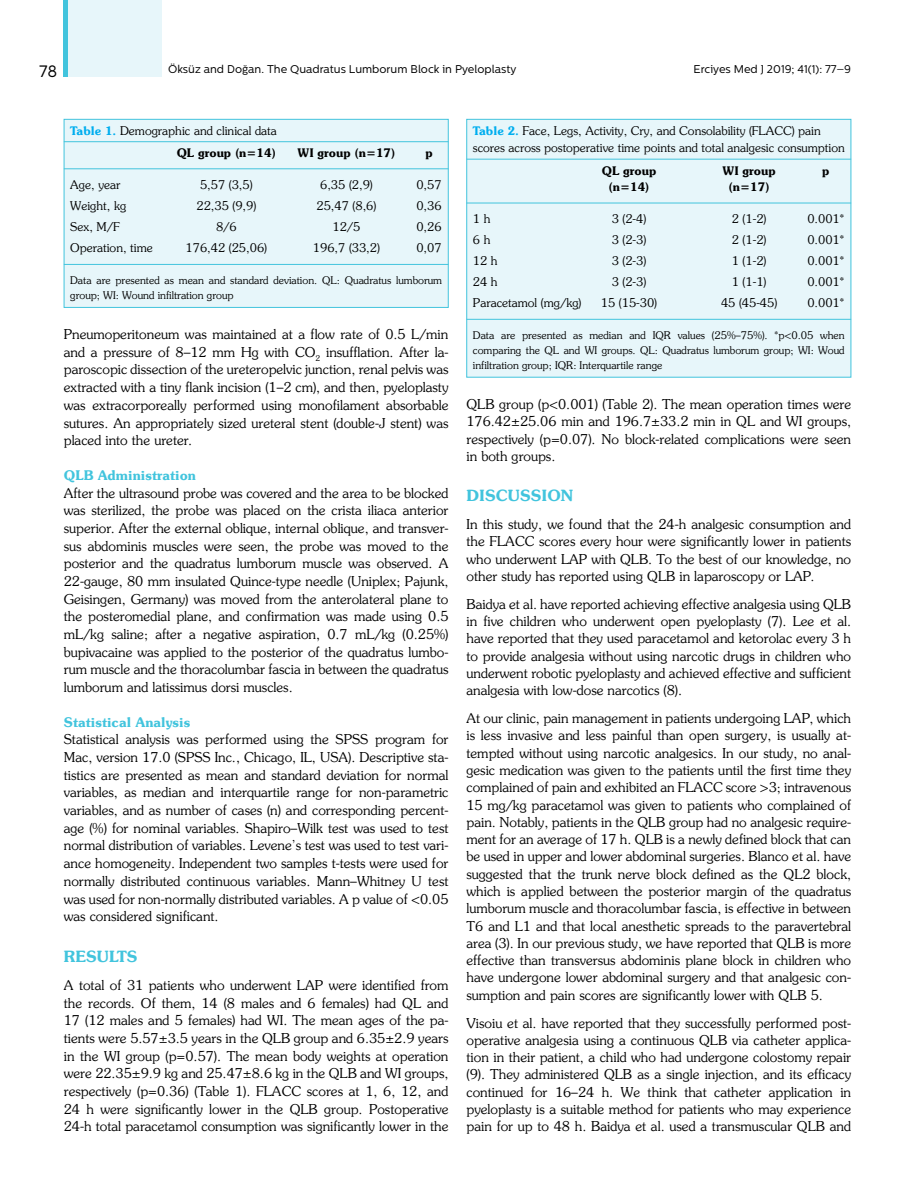
<style>
.page{position:relative;width:915px;height:1191px;background:#fff}
.page>*{position:absolute;margin:0;border:0;box-sizing:border-box;transform-origin:0 0}
.t1{font:16.5px "Centrale Sans";color:#000}
.t2{font:700 15.75px "Souvenir";color:#42c4dd}
.t3{font:13.5px/17.7px "Souvenir";color:#000;text-align:justify}
.t4{font:700 13.5px "Souvenir";color:#42c4dd}
.t5{font:12px/17.2px "Souvenir";color:#000}
.t6{font:700 12px "Souvenir";color:#000}
.t7{font:11.25px "Centrale Sans";color:#000}
.t8{font:10.5px/15px "Souvenir";color:#000;text-align:justify}
.s1{font-weight:700;color:#00aeef}
.s2{font-weight:700}
</style>
<div class="page">
<div style="left:64px;top:0;width:98px;height:77px;background:#e7f6fa"></div>
<hr style="left:64px;top:0;width:4px;height:77px;background:#42c4dd">
<div style="left:466px;top:119px;width:384px;height:258px;background:#e7f6fa;border:1px solid #42c4dd"></div>
<hr style="left:466px;top:159px;width:384px;height:1px;background:#42c4dd">
<hr style="left:466px;top:319px;width:384px;height:1px;background:#42c4dd">
<hr style="left:466px;top:203px;width:384px;height:1px;background:#42c4dd">
<div style="left:64px;top:119px;width:384px;height:189px;background:#e7f6fa;border:1px solid #42c4dd"></div>
<hr style="left:64px;top:141px;width:384px;height:1px;background:#42c4dd">
<hr style="left:64px;top:264px;width:384px;height:1px;background:#42c4dd">
<hr style="left:64px;top:168px;width:384px;height:1px;background:#42c4dd">
<p class="t1" style="left:39px;top:61px;width:20px">78</p>
<p class="t7" style="left:168px;top:62px;width:349px">Öksüz and Doğan. The Quadratus Lumborum Block in Pyeloplasty</p>
<p class="t7" style="left:693px;top:62px;width:159px">Erciyes Med J 2019; 41(1): 77–9</p>
<p class="t5" style="left:70px;top:119px;width:208px;line-height:22.8px;text-align:right"><span class="s1">Table 1.</span> Demographic and clinical data<br><span class="s2">QL group (n=14)</span></p>
<p class="t6" style="left:297px;top:146px;width:99px">WI group (n=17)</p>
<p class="t6" style="left:425px;top:146px;width:9px">p</p>
<p class="t5" style="left:70px;top:176px;width:52px">Age, year</p>
<p class="t5" style="left:200px;top:176px;width:54px">5,57 (3,5)</p>
<p class="t5" style="left:320px;top:176px;width:54px">6,35 (2,9)</p>
<p class="t5" style="left:416px;top:176px;width:27px">0,57</p>
<p class="t5" style="left:70px;top:197px;width:57px">Weight, kg</p>
<p class="t5" style="left:196px;top:197px;width:61px">22,35 (9,9)</p>
<p class="t5" style="left:316px;top:197px;width:61px">25,47 (8,6)</p>
<p class="t5" style="left:416px;top:197px;width:27px">0,36</p>
<p class="t5" style="left:70px;top:218px;width:51px">Sex, M/F</p>
<p class="t5" style="left:216px;top:218px;width:22px">8/6</p>
<p class="t5" style="left:332px;top:218px;width:29px">12/5</p>
<p class="t5" style="left:416px;top:218px;width:27px">0,26</p>
<p class="t5" style="left:70px;top:239px;width:84px">Operation, time</p>
<p class="t5" style="left:185px;top:239px;width:83px">176,42 (25,06)</p>
<p class="t5" style="left:313px;top:239px;width:68px">196,7 (33,2)</p>
<p class="t5" style="left:416px;top:239px;width:27px">0,07</p>
<p class="t8" style="left:70px;top:273px;width:373px">Data are presented as mean and standard deviation. QL: Quadratus lumborum group; WI: Wound infiltration group</p>
<p class="t3" style="left:64px;top:325px;width:386px">Pneumoperitoneum was maintained at a flow rate of 0.5 L/min and a pressure of 8–12 mm Hg with CO<sub>2</sub> insufflation. After la&shy;paroscopic dissection of the ureteropelvic junction, renal pelvis was extracted with a tiny flank incision (1–2 cm), and then, pyeloplasty was extracorporeally performed using monofilament absorbable sutures. An appropriately sized ureteral stent (double-J stent) was placed into the ureter.</p>
<p class="t4" style="left:64px;top:466px;width:134px">QLB Administration</p>
<p class="t3" style="left:64px;top:484px;width:386px">After the ultrasound probe was covered and the area to be blocked was sterilized, the probe was placed on the crista iliaca anterior superior. After the external oblique, internal oblique, and transver&shy;sus abdominis muscles were seen, the probe was moved to the posterior and the quadratus lumborum muscle was observed. A 22-gauge, 80 mm insulated Quince-type needle (Uniplex; Pajunk, Geisingen, Germany) was moved from the anterolateral plane to the posteromedial plane, and confirmation was made using 0.5 mL/kg saline; after a negative aspiration, 0.7 mL/kg (0.25%) bupivacaine was applied to the posterior of the quadratus lumbo&shy;rum muscle and the thoracolumbar fascia in between the quadratus lumborum and latissimus dorsi muscles.</p>
<p class="t4" style="left:64px;top:713px;width:128px">Statistical Analysis</p>
<p class="t3" style="left:64px;top:730px;width:386px">Statistical analysis was performed using the SPSS program for Mac, version 17.0 (SPSS Inc., Chicago, IL, USA). Descriptive sta&shy;tistics are presented as mean and standard deviation for normal variables, as median and interquartile range for non-parametric variables, and as number of cases (n) and corresponding percent&shy;age (%) for nominal variables. Shapiro–Wilk test was used to test normal distribution of variables. Levene’s test was used to test vari&shy;ance homogeneity. Independent two samples t-tests were used for normally distributed continuous variables. Mann–Whitney U test was used for non-normally distributed variables. A p value of &lt;0.05 was considered significant.</p>
<p class="t2" style="left:64px;top:946px;width:75px">RESULTS</p>
<p class="t3" style="left:64px;top:976px;width:386px">A total of 31 patients who underwent LAP were identified from the records. Of them, 14 (8 males and 6 females) had QL and 17 (12 males and 5 females) had WI. The mean ages of the pa&shy;tients were 5.57±3.5 years in the QLB group and 6.35±2.9 years in the WI group (p=0.57). The mean body weights at operation were 22.35±9.9 kg and 25.47±8.6 kg in the QLB and WI groups, respectively (p=0.36) (Table 1). FLACC scores at 1, 6, 12, and 24 h were significantly lower in the QLB group. Postoperative 24-h total paracetamol consumption was significantly lower in the</p>
<p class="t5" style="left:472px;top:122px;width:373px"><span class="s1">Table 2.</span> Face, Legs, Activity, Cry, and Consolability (FLACC) pain scores across postoperative time points and total analgesic consumption</p>
<p class="t6" style="left:601px;top:163px;width:56px">QL group</p>
<p class="t6" style="left:722px;top:163px;width:55px">WI group</p>
<p class="t6" style="left:821px;top:163px;width:9px">p</p>
<p class="t6" style="left:608px;top:179px;width:42px">(n=14)</p>
<p class="t6" style="left:728px;top:179px;width:42px">(n=17)</p>
<p class="t5" style="left:472px;top:210px;width:19px">1 h</p>
<p class="t5" style="left:611px;top:210px;width:36px">3 (2-4)</p>
<p class="t5" style="left:731px;top:210px;width:36px">2 (1-2)</p>
<p class="t5" style="left:807px;top:210px;width:38px">0.001*</p>
<p class="t5" style="left:472px;top:231px;width:19px">6 h</p>
<p class="t5" style="left:611px;top:231px;width:36px">3 (2-3)</p>
<p class="t5" style="left:731px;top:231px;width:36px">2 (1-2)</p>
<p class="t5" style="left:807px;top:231px;width:38px">0.001*</p>
<p class="t5" style="left:472px;top:252px;width:26px">12 h</p>
<p class="t5" style="left:611px;top:252px;width:36px">3 (2-3)</p>
<p class="t5" style="left:731px;top:252px;width:36px">1 (1-2)</p>
<p class="t5" style="left:807px;top:252px;width:38px">0.001*</p>
<p class="t5" style="left:472px;top:273px;width:26px">24 h</p>
<p class="t5" style="left:611px;top:273px;width:36px">3 (2-3)</p>
<p class="t5" style="left:731px;top:273px;width:36px">1 (1-1)</p>
<p class="t5" style="left:807px;top:273px;width:38px">0.001*</p>
<p class="t5" style="left:472px;top:294px;width:110px">Paracetamol (mg/kg)</p>
<p class="t5" style="left:600px;top:294px;width:58px">15 (15-30)</p>
<p class="t5" style="left:720px;top:294px;width:58px">45 (45-45)</p>
<p class="t5" style="left:807px;top:294px;width:38px">0.001*</p>
<p class="t8" style="left:472px;top:327px;width:373px">Data are presented as median and IQR values (25%–75%). *p&lt;0.05 when comparing the QL and WI groups. QL: Quadratus lumborum group; WI: Woud infiltration group; IQR: Interquartile range</p>
<p class="t3" style="left:466px;top:395px;width:386px;line-height:17.2px">QLB group (p&lt;0.001) (Table 2). The mean operation times were 176.42±25.06 min and 196.7±33.2 min in QL and WI groups, respectively (p=0.07). No block-related complications were seen in both groups.</p>
<p class="t2" style="left:466px;top:485px;width:108px">DISCUSSION</p>
<p class="t3" style="left:466px;top:515px;width:386px;line-height:17.2px">In this study, we found that the 24-h analgesic consumption and the FLACC scores every hour were significantly lower in patients who underwent LAP with QLB. To the best of our knowledge, no other study has reported using QLB in laparoscopy or LAP.</p>
<p class="t3" style="left:466px;top:595px;width:386px;line-height:17.2px">Baidya et al. have reported achieving effective analgesia using QLB in five children who underwent open pyeloplasty (7). Lee et al. have reported that they used paracetamol and ketorolac every 3 h to provide analgesia without using narcotic drugs in children who underwent robotic pyeloplasty and achieved effective and sufficient analgesia with low-dose narcotics (8).</p>
<p class="t3" style="left:466px;top:709px;width:386px;line-height:17.2px">At our clinic, pain management in patients undergoing LAP, which is less invasive and less painful than open surgery, is usually at&shy;tempted without using narcotic analgesics. In our study, no anal&shy;gesic medication was given to the patients until the first time they complained of pain and exhibited an FLACC score &gt;3; intravenous 15 mg/kg paracetamol was given to patients who complained of pain. Notably, patients in the QLB group had no analgesic require&shy;ment for an average of 17 h. QLB is a newly defined block that can be used in upper and lower abdominal surgeries. Blanco et al. have suggested that the trunk nerve block defined as the QL2 block, which is applied between the posterior margin of the quadratus lumborum muscle and thoracolumbar fascia, is effective in between T6 and L1 and that local anesthetic spreads to the paravertebral area (3). In our previous study, we have reported that QLB is more effective than transversus abdominis plane block in children who have undergone lower abdominal surgery and that analgesic con&shy;sumption and pain scores are significantly lower with QLB 5.</p>
<p class="t3" style="left:466px;top:1014px;width:386px;line-height:17.2px">Visoiu et al. have reported that they successfully performed post&shy;operative analgesia using a continuous QLB via catheter applica&shy;tion in their patient, a child who had undergone colostomy repair (9). They administered QLB as a single injection, and its efficacy continued for 16–24 h. We think that catheter application in pyeloplasty is a suitable method for patients who may experience pain for up to 48 h. Baidya et al. used a transmuscular QLB and</p>
</div>
